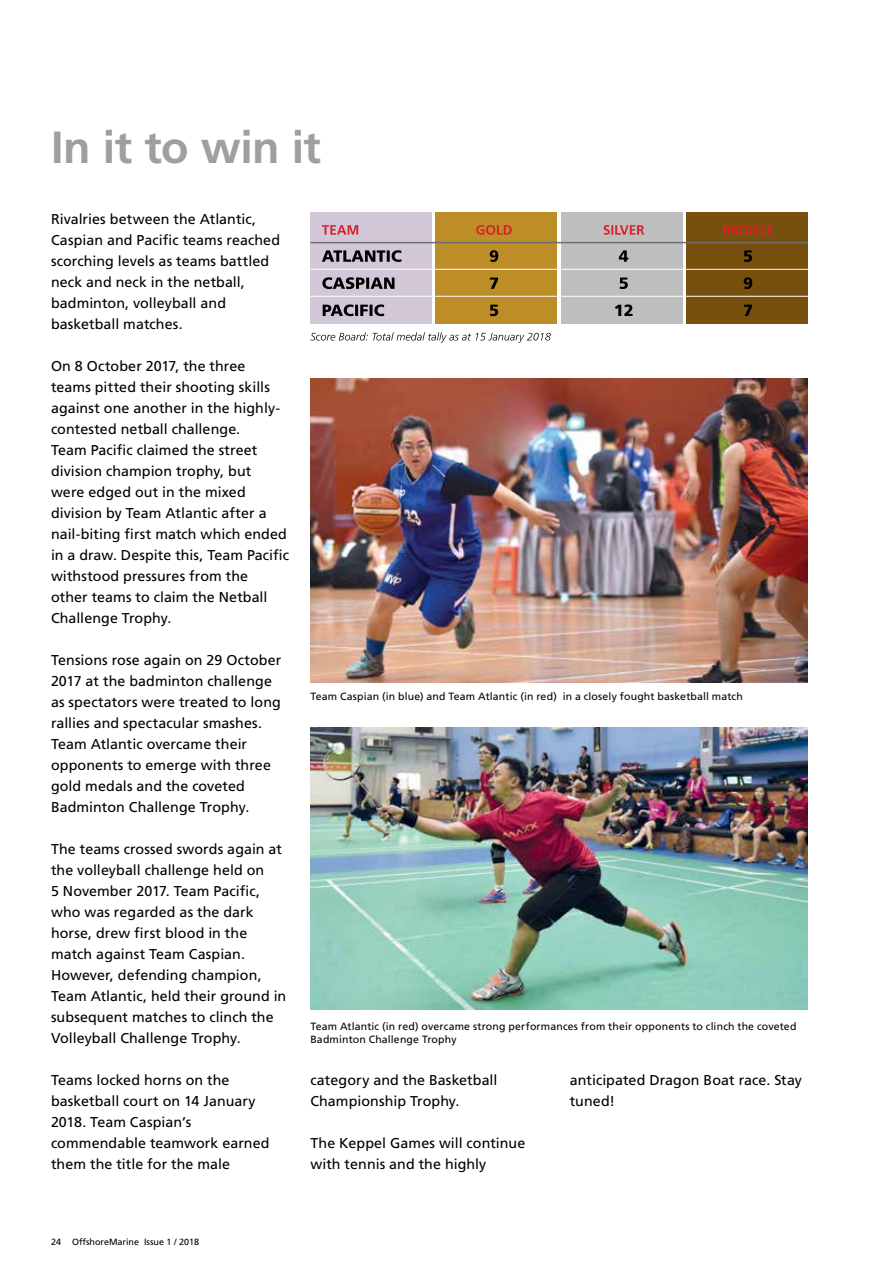
<style>
.page{position:relative;width:893px;height:1263px;background:#fff}
.page>*{position:absolute;margin:0;border:0;box-sizing:border-box;transform-origin:0 0}
.t1{font:700 45px "Frutiger";letter-spacing:-.015em;color:#9d9fa2}
.t2{font:14.25px/21px "Frutiger";letter-spacing:.005em;color:#000}
.t3{font:10.5px/12.8px "Frutiger";letter-spacing:.015em;color:#000}
.t4{font:9px "Frutiger";color:#000}
</style>
<div class="page">
<div style="left:310px;top:213px;width:122px;height:111px;background:#d2c7d6"></div>
<div style="left:436px;top:213px;width:121px;height:111px;background:#bd8d27"></div>
<div style="left:561px;top:213px;width:121px;height:111px;background:#bcbec0"></div>
<div style="left:687px;top:213px;width:121px;height:111px;background:#77500e"></div>
<svg style="left:310px;top:332px;width:241px;height:11px"></svg>
<svg style="left:323px;top:304px;width:429px;height:12px"></svg>
<svg style="left:322px;top:277px;width:430px;height:12px"></svg>
<svg style="left:322px;top:250px;width:430px;height:12px"></svg>
<svg style="left:322px;top:225px;width:451px;height:10px"></svg>
<hr style="left:310px;top:242px;width:498px;height:1px;background:#6d6e71">
<hr style="left:310px;top:269px;width:498px;height:1px;background:#fff">
<hr style="left:310px;top:296px;width:498px;height:1px;background:#fff">
<img style="left:310px;top:727px;width:498px;height:282px">
<img style="left:310px;top:378px;width:498px;height:305px">
<h1 class="t1" style="left:51px;top:120px;width:272px">In it to win it</h1>
<p class="t2" style="left:51px;top:208px;width:231px">Rivalries between the Atlantic,<br>Caspian and Pacific teams reached scorching levels as teams battled neck and neck in the netball, badminton, volleyball and basketball matches.</p>
<p class="t2" style="left:51px;top:355px;width:240px">On 8 October 2017, the three<br>teams pitted their shooting skills against one another in the highly&shy;contested netball challenge.<br>Team Pacific claimed the street division champion trophy, but<br>were edged out in the mixed division by Team Atlantic after a nail-biting first match which ended in a draw. Despite this, Team Pacific withstood pressures from the<br>other teams to claim the Netball<br>Challenge Trophy.</p>
<p class="t2" style="left:51px;top:649px;width:232px">Tensions rose again on 29 October<br>2017 at the badminton challenge as spectators were treated to long rallies and spectacular smashes.<br>Team Atlantic overcame their opponents to emerge with three gold medals and the coveted<br>Badminton Challenge Trophy.</p>
<p class="t2" style="left:51px;top:838px;width:237px">The teams crossed swords again at the volleyball challenge held on<br>5 November 2017. Team Pacific, who was regarded as the dark horse, drew first blood in the match against Team Caspian.<br>However, defending champion,<br>Team Atlantic, held their ground in subsequent matches to clinch the<br>Volleyball Challenge Trophy.</p>
<p class="t2" style="left:51px;top:1069px;width:220px">Teams locked horns on the basketball court on 14 January<br>2018. Team Caspian’s commendable teamwork earned them the title for the male</p>
<p class="t2" style="left:310px;top:1069px;width:188px">category and the Basketball<br>Championship Trophy.</p>
<p class="t3" style="left:310px;top:689px;width:434px">Team Caspian (in blue) and Team Atlantic (in red) in a closely fought basketball match</p>
<p class="t3" style="left:310px;top:1020px;width:488px">Team Atlantic (in red) overcame strong performances from their opponents to clinch the coveted<br>Badminton Challenge Trophy</p>
<p class="t2" style="left:570px;top:1069px;width:234px">anticipated Dragon Boat race. Stay tuned!</p>
<p class="t2" style="left:310px;top:1132px;width:216px">The Keppel Games will continue with tennis and the highly</p>
<p class="t4" style="left:51px;top:1237px;width:150px">24 OffshoreMarine Issue 1 / 2018</p>
</div>
